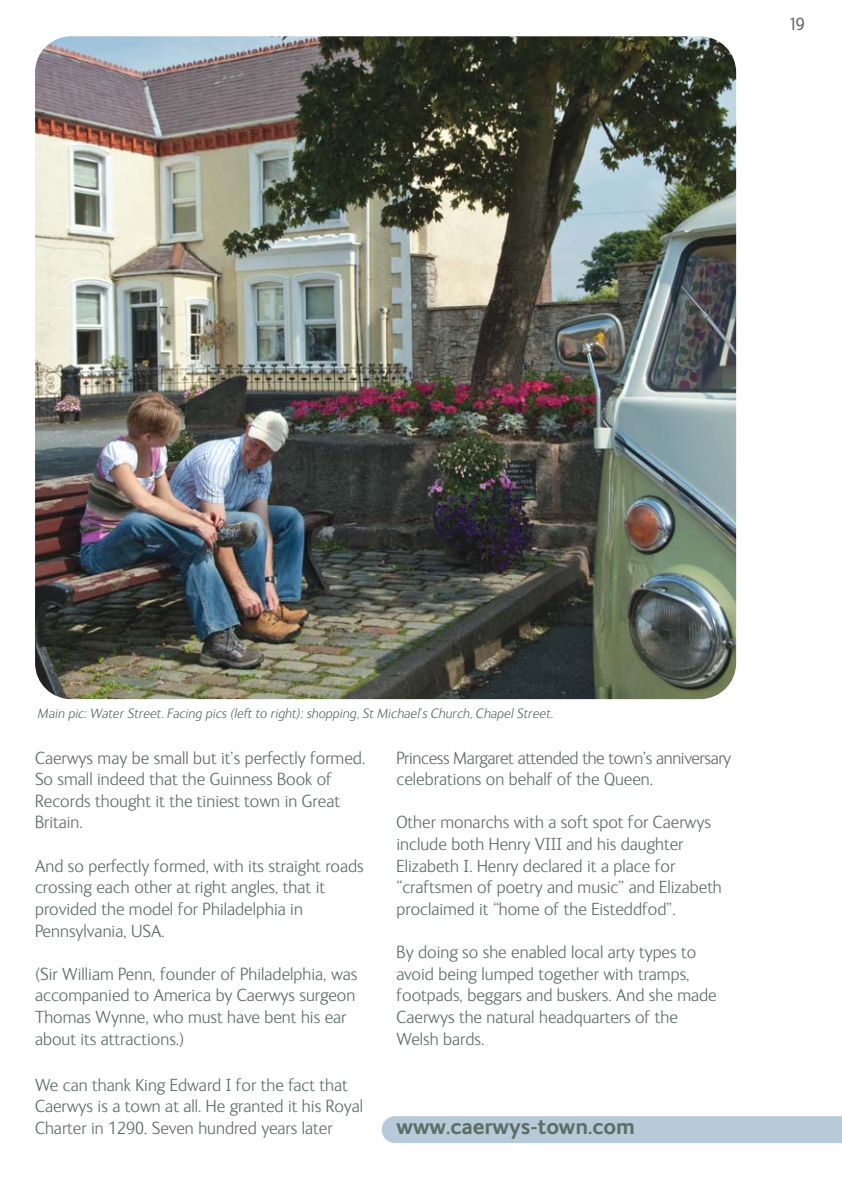
<style>
.page{position:relative;width:842px;height:1191px;background:#fff}
.page>*{position:absolute;margin:0;border:0;box-sizing:border-box;transform-origin:0 0}
.t1{font:700 22px "FS Ingrid";color:#5e6e66}
.t2{font:300 18px/21.6px "FS Ingrid";color:#5e6e66}
.t3{font:300 18px/21.6px "FS Ingrid";letter-spacing:-.02em;color:#5e6e66}
.t4{font:18px "FS Ingrid";color:#5e6e66}
.t5{font:italic 300 14px "FS Ingrid";color:#5e6e66}
</style>
<div class="page">
<div style="left:382px;top:1116px;width:459px;height:27px;background:#b7cad8"></div>
<img style="left:35px;top:36px;width:701px;height:663px;border-radius:36px">
<p class="t4" style="left:788px;top:17px;width:18px">19</p>
<p class="t5" style="left:38px;top:708px;width:517px">Main pic: Water Street. Facing pics (left to right): shopping, St Michael’s Church, Chapel Street.</p>
<p class="t2" style="left:35px;top:748px;width:332px">Caerwys may be small but it’s perfectly formed.<br>So small indeed that the Guinness Book of Records thought it the tiniest town in Great Britain.</p>
<p class="t2" style="left:35px;top:856px;width:330px">And so perfectly formed, with its straight roads crossing each other at right angles, that it provided the model for Philadelphia in Pennsylvania, USA.</p>
<p class="t2" style="left:35px;top:964px;width:324px">(Sir William Penn, founder of Philadelphia, was accompanied to America by Caerwys surgeon Thomas Wynne, who must have bent his ear about its attractions.)</p>
<p class="t2" style="left:35px;top:1075px;width:329px">We can thank King Edward I for the fact that<br>Caerwys is a town at all. He granted it his Royal<br>Charter in 1290. Seven hundred years later</p>
<p class="t3" style="left:396px;top:748px;width:336px">Princess Margaret attended the town’s anniversary celebrations on behalf of the Queen.</p>
<p class="t2" style="left:396px;top:813px;width:327px">Other monarchs with a soft spot for Caerwys include both Henry VIII and his daughter Elizabeth I. Henry declared it a place for “craftsmen of poetry and music” and Elizabeth proclaimed it “home of the Eisteddfod”.</p>
<p class="t2" style="left:396px;top:943px;width:322px">By doing so she enabled local arty types to avoid being lumped together with tramps, footpads, beggars and buskers. And she made Caerwys the natural headquarters of the Welsh bards.</p>
<p class="t1" style="left:396px;top:1118px;width:240px">www.caerwys-town.com</p>
</div>
